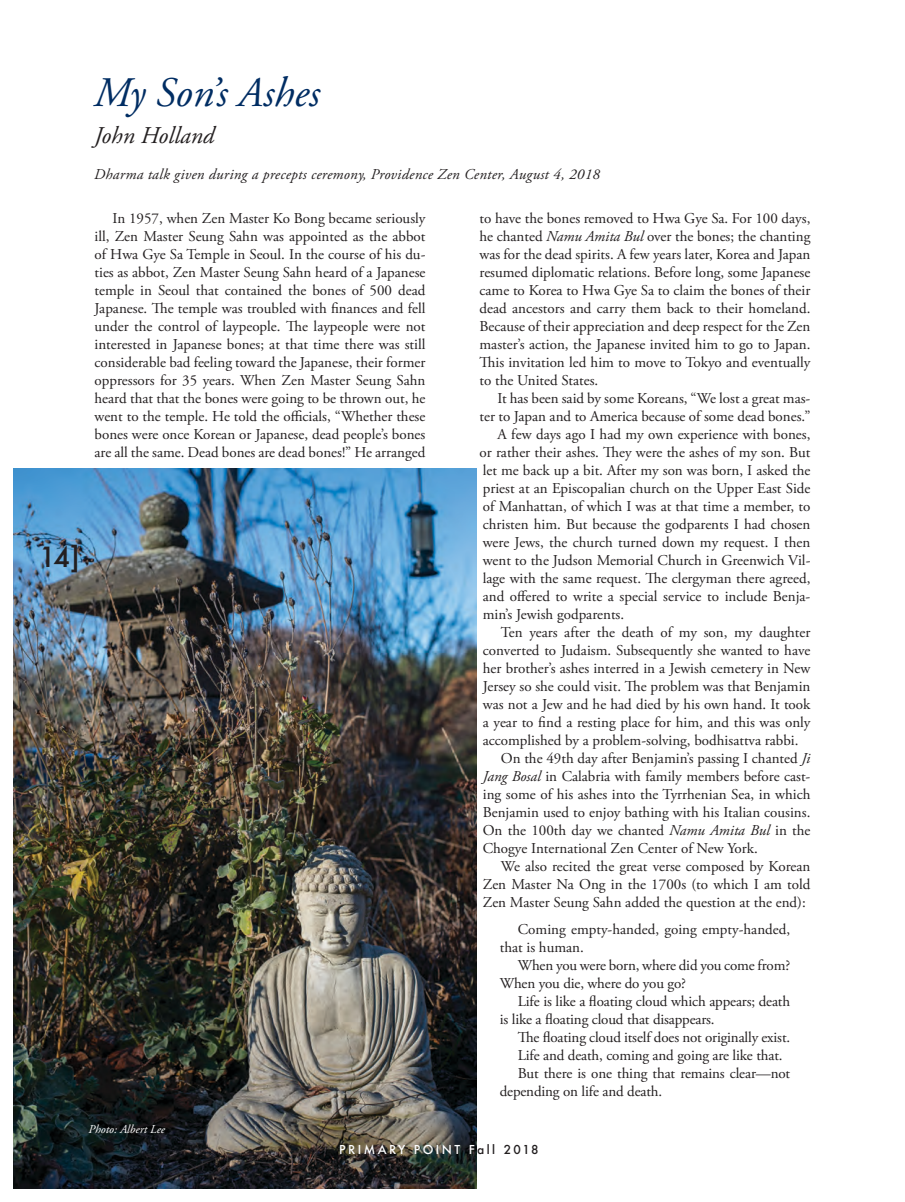
<style>
.page{position:relative;width:905px;height:1202px;background:#fff}
.page>*{position:absolute;margin:0;border:0;box-sizing:border-box;transform-origin:0 0}
.t1{font:italic 42px "Adobe Garamond Pro";color:#002d63}
.t2{font:500 27px "Futura";color:#231f20}
.t3{font:italic 24px "Adobe Garamond Pro";color:#231f20}
.t4{font:15px/18px "Adobe Garamond Pro";color:#231f20}
.t5{font:italic 15px "Adobe Garamond Pro";letter-spacing:.02em;color:#231f20}
.t6{font:500 12px "Futura";letter-spacing:.2em;color:#fff}
.t7{font:italic 12px "Adobe Garamond Pro";color:#fff}
.s1{font-style:italic}
.s2{color:#231f20}
</style>
<div class="page">
<img style="left:14px;top:468px;width:462px;height:720px">
<h1 class="t1" style="left:94px;top:67px;width:227px">My Son’s Ashes</h1>
<h3 class="t3" style="left:94px;top:121px;width:121px">John Holland</h3>
<p class="t5" style="left:94px;top:165px;width:507px">Dharma talk given during a precepts ceremony, Providence Zen Center, August 4, 2018</p>
<h2 class="t2" style="left:39px;top:538px;width:42px">14]</h2>
<p class="t4" style="left:94px;top:210px;width:332px;text-align:justify;text-indent:18px">In 1957, when Zen Master Ko Bong became seriously ill, Zen Master Seung Sahn was appointed as the abbot of Hwa Gye Sa Temple in Seoul. In the course of his du&shy;ties as abbot, Zen Master Seung Sahn heard of a Japanese temple in Seoul that contained the bones of 500 dead Japanese. The temple was troubled with finances and fell under the control of laypeople. The laypeople were not interested in Japanese bones; at that time there was still considerable bad feeling toward the Japanese, their former oppressors for 35 years. When Zen Master Seung Sahn heard that that the bones were going to be thrown out, he went to the temple. He told the officials, “Whether these bones were once Korean or Japanese, dead people’s bones are all the same. Dead bones are dead bones!” He arranged</p>
<p class="t7" style="left:89px;top:1121px;width:78px">Photo: Albert Lee</p>
<p class="t4" style="left:479px;top:210px;width:332px;text-align:justify">to have the bones removed to Hwa Gye Sa. For 100 days, he chanted <span class="s1">Namu Amita Bul</span> over the bones; the chanting was for the dead spirits. A few years later, Korea and Japan resumed diplomatic relations. Before long, some Japanese came to Korea to Hwa Gye Sa to claim the bones of their dead ancestors and carry them back to their homeland.<br>Because of their appreciation and deep respect for the Zen master’s action, the Japanese invited him to go to Japan.<br>This invitation led him to move to Tokyo and eventually to the United States.</p>
<p class="t4" style="left:497px;top:390px;width:314px">It has been said by some Koreans, “We lost a great mas-</p>
<p class="t4" style="left:479px;top:408px;width:332px">ter to Japan and to America because of some dead bones.”</p>
<p class="t4" style="left:497px;top:426px;width:314px">A few days ago I had my own experience with bones,</p>
<p class="t4" style="left:479px;top:444px;width:332px">or rather their ashes. They were the ashes of my son. But</p>
<p class="t4" style="left:483px;top:462px;width:329px">let me back up a bit. After my son was born, I asked the</p>
<p class="t4" style="left:483px;top:480px;width:329px">priest at an Episcopalian church on the Upper East Side</p>
<p class="t4" style="left:483px;top:498px;width:329px">of Manhattan, of which I was at that time a member, to</p>
<p class="t4" style="left:483px;top:516px;width:329px">christen him. But because the godparents I had chosen</p>
<p class="t4" style="left:483px;top:534px;width:329px">were Jews, the church turned down my request. I then</p>
<p class="t4" style="left:483px;top:552px;width:329px">went to the Judson Memorial Church in Greenwich Vil-</p>
<p class="t4" style="left:483px;top:570px;width:329px">lage with the same request. The clergyman there agreed,</p>
<p class="t4" style="left:483px;top:588px;width:329px">and offered to write a special service to include Benja-</p>
<p class="t4" style="left:483px;top:606px;width:143px">min’s Jewish godparents.</p>
<p class="t4" style="left:501px;top:624px;width:311px">Ten years after the death of my son, my daughter</p>
<p class="t4" style="left:483px;top:642px;width:329px">converted to Judaism. Subsequently she wanted to have</p>
<p class="t4" style="left:483px;top:660px;width:329px">her brother’s ashes interred in a Jewish cemetery in New</p>
<p class="t4" style="left:483px;top:678px;width:329px">Jersey so she could visit. The problem was that Benjamin</p>
<p class="t4" style="left:483px;top:696px;width:329px">was not a Jew and he had died by his own hand. It took</p>
<p class="t4" style="left:483px;top:714px;width:329px">a year to find a resting place for him, and this was only</p>
<p class="t4" style="left:483px;top:732px;width:317px">accomplished by a problem-solving, bodhisattva rabbi.</p>
<p class="t4" style="left:501px;top:750px;width:311px">On the 49th day after Benjamin’s passing I chanted <span class="s1">Ji</span></p>
<p class="t4" style="left:483px;top:768px;width:329px"><span class="s1">Jang Bosal</span> in Calabria with family members before cast-</p>
<p class="t4" style="left:483px;top:786px;width:329px">ing some of his ashes into the Tyrrhenian Sea, in which</p>
<p class="t4" style="left:483px;top:804px;width:329px">Benjamin used to enjoy bathing with his Italian cousins.</p>
<p class="t4" style="left:483px;top:822px;width:329px">On the 100th day we chanted <span class="s1">Namu Amita Bul</span> in the</p>
<p class="t4" style="left:483px;top:840px;width:276px">Chogye International Zen Center of New York.</p>
<p class="t4" style="left:501px;top:858px;width:311px">We also recited the great verse composed by Korean</p>
<p class="t4" style="left:483px;top:876px;width:329px">Zen Master Na Ong in the 1700s (to which I am told</p>
<p class="t4" style="left:483px;top:894px;width:324px">Zen Master Seung Sahn added the question at the end):</p>
<p class="t4" style="left:500px;top:921px;width:292px;text-indent:18px">Coming empty-handed, going empty-handed, that is human.</p>
<p class="t4" style="left:500px;top:957px;width:292px;text-indent:18px">When you were born, where did you come from?<br>When you die, where do you go?</p>
<p class="t4" style="left:500px;top:993px;width:292px;text-indent:18px">Life is like a floating cloud which appears; death is like a floating cloud that disappears.</p>
<p class="t4" style="left:518px;top:1029px;width:274px">The floating cloud itself does not originally exist.</p>
<p class="t4" style="left:518px;top:1047px;width:266px">Life and death, coming and going are like that.</p>
<p class="t4" style="left:518px;top:1065px;width:274px">But there is one thing that remains clear—not</p>
<p class="t4" style="left:500px;top:1083px;width:164px">depending on life and death.</p>
<p class="t6" style="left:339px;top:1141px;width:201px">PRIMARY POINT F<span class="s2">all 2018</span></p>
</div>
